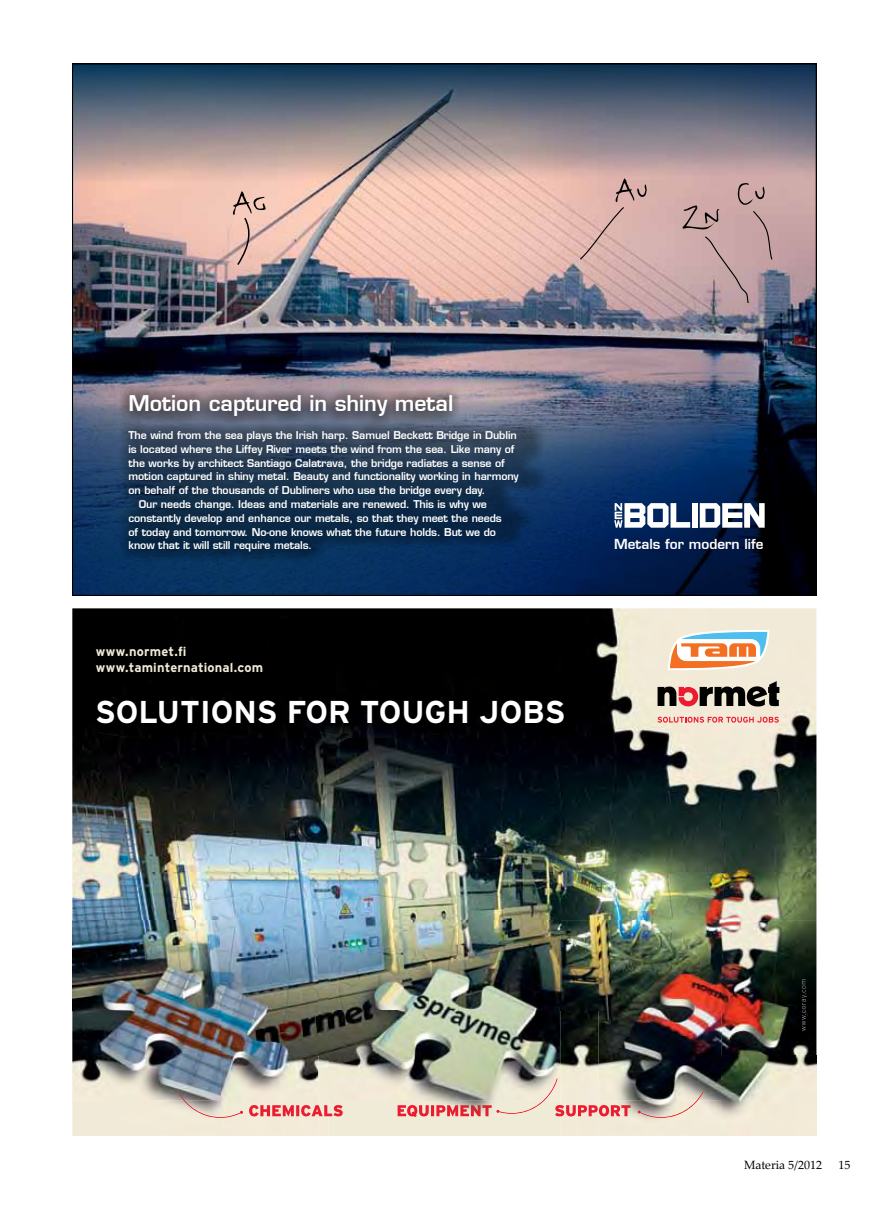
<style>
.page{position:relative;width:893px;height:1221px;background:#fff}
.page>*{position:absolute;margin:0;border:0;box-sizing:border-box;transform-origin:0 0}
.t1{font:700 31.5px "Interstate";color:#fff}
.t2{font:600 21.15px "Eurostile LT";color:#fff}
.t3{font:600 13.5px "Eurostile LT";color:#fff}
.t4{font:700 12.9px/15.5px "Interstate";letter-spacing:.01em;color:#f0ead8}
.t5{font:12px "Palatino Linotype";color:#000}
.t6{font:600 10.5px "Eurostile LT";letter-spacing:-.01em;color:#fff}
</style>
<div class="page">
<img style="left:72px;top:608px;width:744px;height:527px">
<div style="left:95px;top:698px;width:483px;height:39px;background:#000"></div>
<svg style="left:658px;top:681px;width:121px;height:25px;background:#836e67"></svg>
<svg style="left:668px;top:629px;width:101px;height:41px"></svg>
<svg style="left:658px;top:716px;width:121px;height:6px"></svg>
<img style="left:249px;top:1104px;width:70px;height:12px">
<svg style="left:177px;top:1090px;width:66px;height:33px;background:#d2c8bd"></svg>
<img style="left:329px;top:1104px;width:14px;height:12px">
<img style="left:398px;top:1104px;width:94px;height:13px">
<svg style="left:496px;top:1078px;width:64px;height:40px;background:#e6d9c8"></svg>
<svg style="left:319px;top:1104px;width:10px;height:12px"></svg>
<img style="left:802px;top:979px;width:5px;height:51px">
<img style="left:599px;top:1104px;width:32px;height:12px">
<svg style="left:637px;top:1090px;width:67px;height:34px;background:#c2b8ac"></svg>
<img style="left:560px;top:1104px;width:39px;height:12px">
<img style="left:75px;top:181px;width:738px;height:218px">
<svg style="left:75px;top:399px;width:738px;height:193px;background:#112d56"></svg>
<svg style="left:579px;top:181px;width:68px;height:80px;background:#d5ada7"></svg>
<svg style="left:683px;top:183px;width:90px;height:121px;background:#bd9d9f"></svg>
<div style="left:692px;top:503px;width:6px;height:24px;background:#fff"></div>
<svg style="left:700px;top:503px;width:65px;height:24px"></svg>
<svg style="left:614px;top:503px;width:76px;height:24px"></svg>
<svg style="left:75px;top:67px;width:738px;height:114px;background:#7b7984"></svg>
<svg style="left:119px;top:385px;width:427px;height:177px;background:#2f425c"></svg>
<svg style="left:233px;top:191px;width:33px;height:75px;background:#d8b1a5"></svg>
<h2 class="t2" style="left:128px;top:390px;width:326px">Motion captured in shiny metal</h2>
<p class="t6" style="left:128px;top:428px;width:390px">The wind from the sea plays the Irish harp. Samuel Beckett Bridge in Dublin</p>
<p class="t6" style="left:128px;top:442px;width:387px">is located where the Liffey River meets the wind from the sea. Like many of</p>
<p class="t6" style="left:128px;top:456px;width:378px">the works by architect Santiago Calatrava, the bridge radiates a sense of</p>
<p class="t6" style="left:129px;top:470px;width:392px">motion captured in shiny metal. Beauty and functionality working in harmony</p>
<p class="t6" style="left:129px;top:483px;width:358px">on behalf of the thousands of Dubliners who use the bridge every day.</p>
<p class="t6" style="left:139px;top:497px;width:349px">Our needs change. Ideas and materials are renewed. This is why we</p>
<p class="t6" style="left:128px;top:511px;width:375px">constantly develop and enhance our metals, so that they meet the needs</p>
<p class="t6" style="left:128px;top:525px;width:369px">of today and tomorrow. No-one knows what the future holds. But we do</p>
<p class="t6" style="left:128px;top:539px;width:185px">know that it will still require metals.</p>
<p class="t4" style="left:96px;top:644px;width:169px">www.normet.fi www.taminternational.com</p>
<h1 class="t1" style="left:95px;top:692px;width:472px">SOLUTIONS FOR TOUGH JOBS</h1>
<p class="t3" style="left:614px;top:535px;width:151px">Metals for modern life</p>
<p class="t5" style="left:744px;top:1155px;width:80px">Materia 5/2012</p>
<p class="t5" style="left:838px;top:1155px;width:13px">15</p>
</div>
